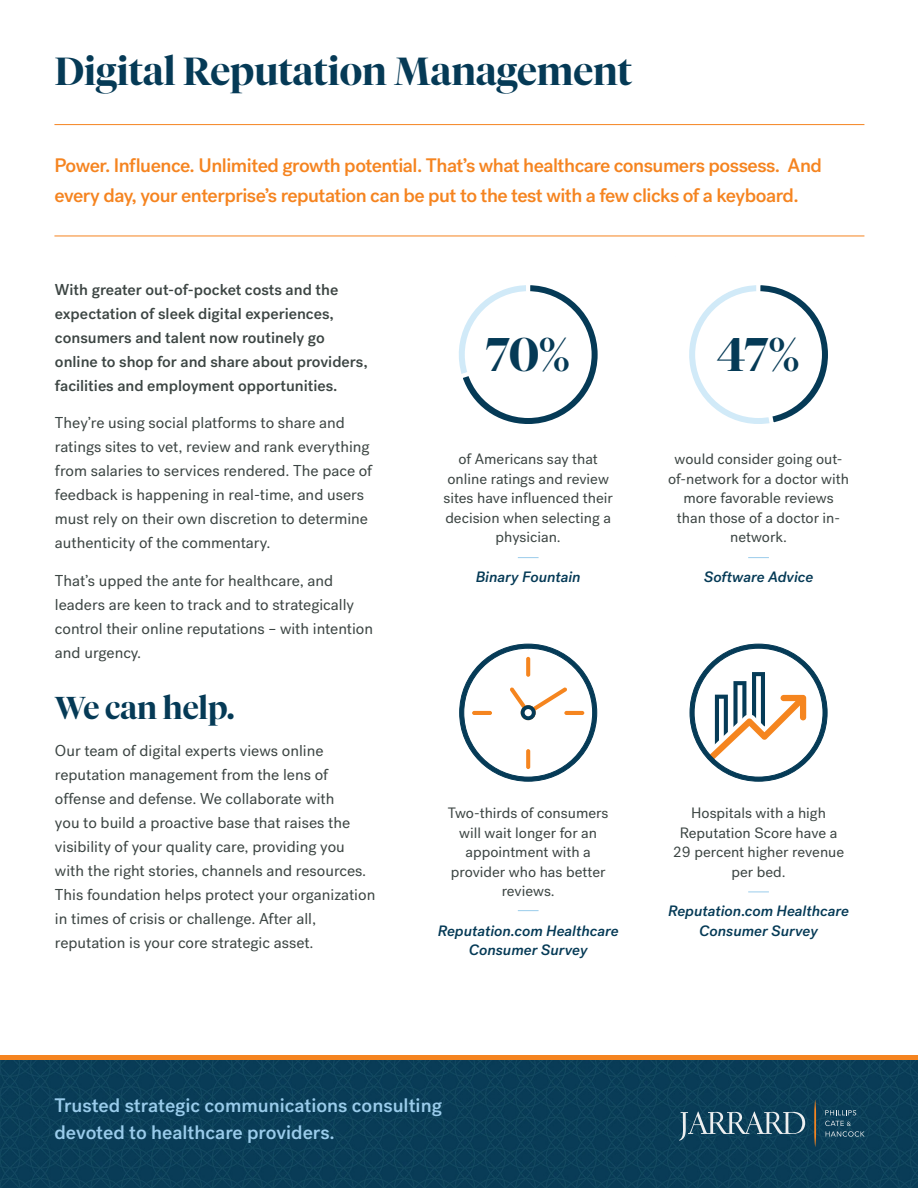
<style>
.page{position:relative;width:918px;height:1188px;background:#fff}
.page>*{position:absolute;margin:0;border:0;box-sizing:border-box;transform-origin:0 0}
.t1{font:600 46.95px "Tiempos Fine";color:#053a56}
.t2{font:600 39px "Tiempos Fine";color:#053a56}
.We_can_help{font:600 31.5px "Tiempos Fine";color:#053a56}
.Orange_Text{font:500 19.5px/30px "Post Grotesk";letter-spacing:-.025em;color:#f58420}
.t3{font:500 19.5px/27px "Post Grotesk";color:#9acceb}
.We_can_help-2{font:15.75px/24px "Post Grotesk";color:#3c4543}
.Body{font:15.75px/24px "Post Grotesk";color:#3c4543}
.We_can_help-3{font:500 15.75px/24px "Post Grotesk";color:#3c4543}
.Body-2{font:15px/19.5px "Post Grotesk";color:#3c4543;text-align:center}
.Body-3{font:italic 500 15px/19.5px "Post Grotesk";color:#053a56;text-align:center}
</style>
<div class="page">
<svg style="left:0;top:1055px;width:918px;height:6px;background:#ce7829"></svg>
<img style="left:0;top:1061px;width:918px;height:127px">
<svg style="left:814px;top:1099px;width:2px;height:48px"></svg>
<svg style="left:679px;top:1112px;width:126px;height:29px;background:#3d657a"></svg>
<svg style="left:825px;top:1110px;width:31px;height:5px"></svg>
<svg style="left:825px;top:1121px;width:40px;height:16px"></svg>
<hr style="left:54px;top:124px;width:810px;height:1px;background:#f58420">
<hr style="left:54px;top:236px;width:810px;height:1px;background:#f58420">
<svg style="left:459px;top:285px;width:139px;height:139px"></svg>
<div style="left:465px;top:291px;width:127px;height:127px;background:#fff;border-radius:50%"></div>
<svg style="left:689px;top:285px;width:139px;height:139px"></svg>
<div style="left:695px;top:291px;width:127px;height:127px;background:#fff;border-radius:50%"></div>
<svg style="left:459px;top:643px;width:139px;height:139px"></svg>
<svg style="left:521px;top:705px;width:15px;height:15px"></svg>
<div style="left:525px;top:709px;width:7px;height:7px;background:#fff;border-radius:50%"></div>
<svg style="left:689px;top:643px;width:139px;height:139px"></svg>
<svg style="left:518px;top:557px;width:21px;height:1px"></svg>
<svg style="left:518px;top:910px;width:21px;height:1px"></svg>
<svg style="left:748px;top:557px;width:21px;height:1px"></svg>
<svg style="left:748px;top:892px;width:21px;height:1px"></svg>
<p class="t2" style="left:54px;top:47px;width:579px">Digital Reputation Management</p>
<p class="Orange_Text" style="left:54px;top:150px;width:769px">Power. Influence. Unlimited growth potential. That’s what healthcare consumers possess. And every day, your enterprise’s reputation can be put to the test with a few clicks of a keyboard.</p>
<p class="We_can_help-3" style="left:55px;top:277px;width:314px">With greater out-of-pocket costs and the expectation of sleek digital experiences, consumers and talent now routinely go online to shop for and share about providers, facilities and employment opportunities.</p>
<p class="We_can_help-2" style="left:55px;top:411px;width:319px">They’re using social platforms to share and ratings sites to vet, review and rank everything from salaries to services rendered. The pace of feedback is happening in real-time, and users must rely on their own discretion to determine authenticity of the commentary.</p>
<p class="We_can_help-2" style="left:55px;top:568px;width:320px">That’s upped the ante for healthcare, and leaders are keen to track and to strategically control their online reputations – with intention and urgency.</p>
<p class="We_can_help" style="left:55px;top:689px;width:181px">We can help.</p>
<p class="Body" style="left:55px;top:739px;width:322px">Our team of digital experts views online reputation management from the lens of offense and defense. We collaborate with<br>you to build a proactive base that raises the visibility of your quality care, providing you with the right stories, channels and resources.<br>This foundation helps protect your organization in times of crisis or challenge. After all, reputation is your core strategic asset.</p>
<p class="t1" style="left:486px;top:326px;width:86px">70%</p>
<p class="t1" style="left:717px;top:326px;width:84px">47%</p>
<p class="Body-2" style="left:443px;top:449px;width:171px">of Americans say that online ratings and review sites have influenced their decision when selecting a physician.</p>
<p class="Body-3" style="left:476px;top:567px;width:107px">Binary Fountain</p>
<p class="Body-2" style="left:668px;top:449px;width:182px">would consider going out&shy;of-network for a doctor with more favorable reviews than those of a doctor in&shy;network.</p>
<p class="Body-3" style="left:704px;top:567px;width:111px">Software Advice</p>
<p class="Body-2" style="left:448px;top:803px;width:162px">Two-thirds of consumers will wait longer for an appointment with a provider who has better reviews.</p>
<p class="Body-3" style="left:438px;top:921px;width:182px">Reputation.com Healthcare<br>Consumer Survey</p>
<p class="Body-2" style="left:673px;top:803px;width:173px">Hospitals with a high<br>Reputation Score have a<br>29 percent higher revenue per bed.</p>
<p class="Body-3" style="left:668px;top:901px;width:182px">Reputation.com Healthcare<br>Consumer Survey</p>
<p class="t3" style="left:55px;top:1092px;width:389px">Trusted strategic communications consulting devoted to healthcare providers.</p>
</div>
